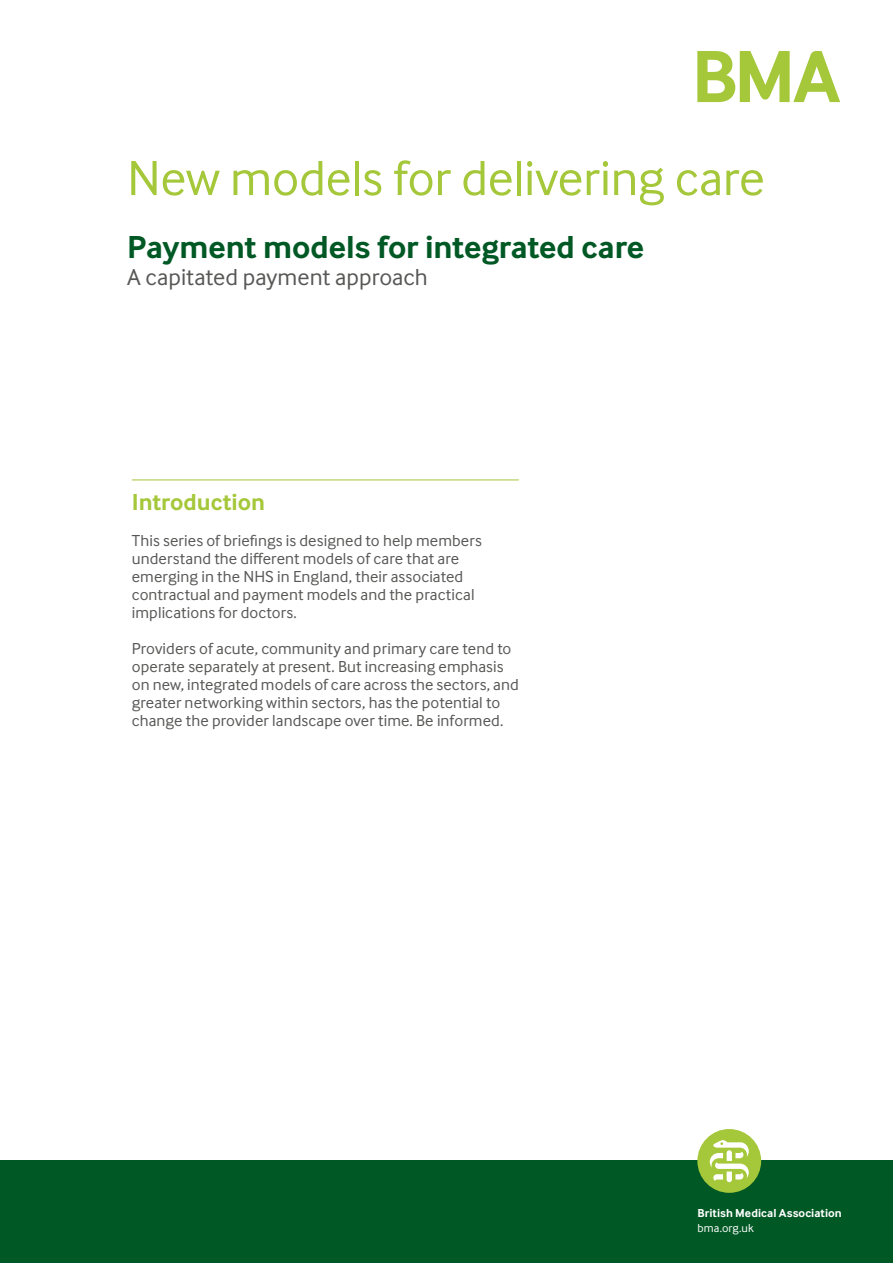
<style>
.page{position:relative;width:893px;height:1263px;background:#fff}
.page>*{position:absolute;margin:0;border:0;box-sizing:border-box;transform-origin:0 0}
.t1{font:51px "Inter Face";letter-spacing:-.005em;color:#a5c73a}
.t2{font:700 33px "Inter Face";letter-spacing:-.005em;color:#005824}
.t3{font:24px "Inter Face";color:#575756}
.t4{font:700 24px "Inter Face";color:#a5c73a}
.t5{font:16.5px/18px "Inter Face";letter-spacing:.005em;color:#575756}
.t6{font:700 12px "Inter Face";letter-spacing:.01em;color:#fff}
.t7{font:12px "Inter Face";letter-spacing:.01em;color:#fff}
</style>
<div class="page">
<div style="left:0;top:1161px;width:893px;height:102px;background:#005824"></div>
<div style="left:697px;top:1129px;width:64px;height:64px;background:#a5c73a;border-radius:50%"></div>
<svg style="left:710px;top:1140px;width:39px;height:42px"></svg>
<svg style="left:697px;top:51px;width:143px;height:51px"></svg>
<hr style="left:132px;top:480px;width:387px;height:1px;background:#a5c73a">
<h1 class="t1" style="left:127px;top:149px;width:639px">New models for delivering care</h1>
<h2 class="t2" style="left:127px;top:228px;width:519px">Payment models for integrated care</h2>
<h3 class="t3" style="left:127px;top:263px;width:302px">A capitated payment approach</h3>
<h3 class="t4" style="left:132px;top:488px;width:135px">Introduction</h3>
<p class="t5" style="left:132px;top:531px;width:351px">This series of briefings is designed to help members understand the different models of care that are emerging in the NHS in England, their associated contractual and payment models and the practical implications for doctors.</p>
<p class="t5" style="left:132px;top:639px;width:388px">Providers of acute, community and primary care tend to operate separately at present. But increasing emphasis on new, integrated models of care across the sectors, and greater networking within sectors, has the potential to change the provider landscape over time. Be informed.</p>
<p class="t6" style="left:697px;top:1206px;width:146px">British Medical Association</p>
<p class="t7" style="left:697px;top:1221px;width:58px">bma.org.uk</p>
</div>
